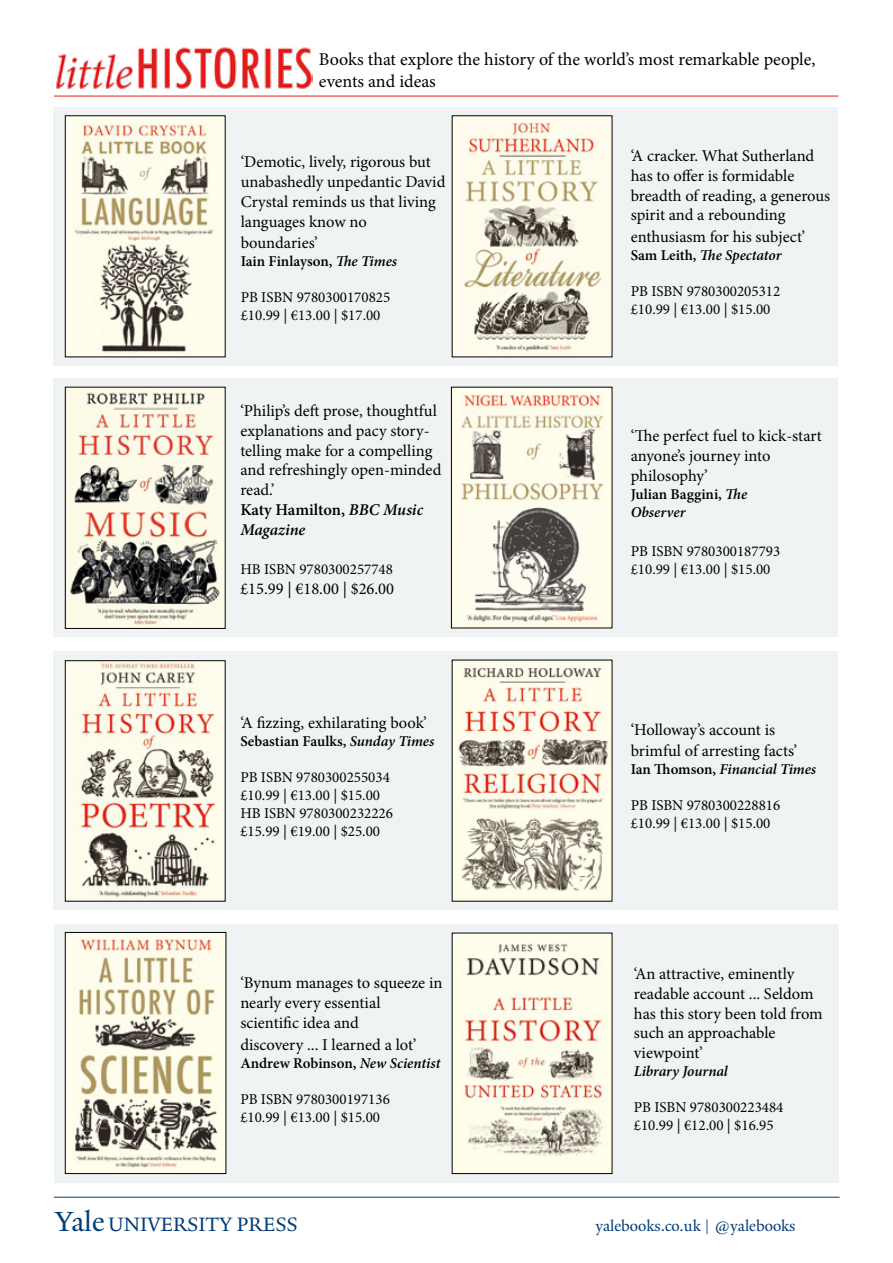
<style>
.page{position:relative;width:893px;height:1263px;background:#fff}
.page>*{position:absolute;margin:0;border:0;box-sizing:border-box;transform-origin:0 0}
.t1{font:21px "Yale New";color:#013d77}
.t2{font:18px/21.6px "Minion Pro";letter-spacing:-.005em;color:#000}
.t3{font:16.5px/19.8px "Minion Pro";color:#000}
.t4{font:16.5px "Yale New";color:#013d77}
.t5{font:15px/18px "Minion Pro";color:#000}
.t6{font:600 15px/18px "Minion Pro";color:#000}
.t7{font:italic 600 15px "Minion Pro";letter-spacing:-.01em;color:#000}
.s1{font-style:italic}
.s2{font-weight:600}
.s3{font-weight:600;font-style:italic}
.s4{font-style:normal}
.s5{font-size:30px}
</style>
<div class="page">
<div style="left:53px;top:107px;width:784px;height:259px;background:#f0f3f4"></div>
<div style="left:53px;top:379px;width:784px;height:258px;background:#f0f3f4"></div>
<div style="left:53px;top:651px;width:784px;height:259px;background:#f0f3f4"></div>
<div style="left:55px;top:924px;width:784px;height:258px;background:#f0f3f4"></div>
<img style="left:56px;top:47px;width:256px;height:42px">
<img style="left:67px;top:389px;width:156px;height:238px">
<div style="left:65px;top:387px;width:160px;height:242px;border:1px solid #000"></div>
<img style="left:67px;top:118px;width:156px;height:237px">
<div style="left:65px;top:116px;width:160px;height:241px;border:1px solid #000"></div>
<img style="left:67px;top:662px;width:156px;height:237px">
<div style="left:65px;top:660px;width:160px;height:241px;border:1px solid #000"></div>
<img style="left:67px;top:934px;width:157px;height:238px">
<div style="left:65px;top:932px;width:161px;height:242px;border:1px solid #000"></div>
<img style="left:454px;top:935px;width:156px;height:237px">
<img style="left:454px;top:662px;width:156px;height:237px">
<img style="left:454px;top:118px;width:156px;height:237px">
<img style="left:453px;top:389px;width:157px;height:237px">
<div style="left:451px;top:387px;width:161px;height:241px;border:1px solid #000"></div>
<hr style="left:54px;top:96px;width:784px;height:1px;background:#e4201a">
<hr style="left:54px;top:1197px;width:786px;height:1px;background:#013d77">
<p class="t2" style="left:319px;top:49px;width:498px">Books that explore the history of the world’s most remarkable people, events and ideas</p>
<p class="t3" style="left:241px;top:152px;width:206px">‘Demotic, lively, rigorous but unabashedly unpedantic David<br>Crystal reminds us that living languages know no</p>
<p class="t3" style="left:241px;top:233px;width:79px">boundaries’</p>
<p class="t6" style="left:241px;top:252px;width:158px">Iain Finlayson, <span class="s1">The Times</span></p>
<p class="t5" style="left:241px;top:288px;width:151px">PB ISBN 9780300170825 £10.99 | €13.00 | $17.00</p>
<p class="t3" style="left:240px;top:401px;width:203px">‘Philip’s deft prose, thoughtful explanations and pacy story&shy;telling make for a compelling and refreshingly open-minded read.’<br><span class="s2">Katy Hamilton,</span> <span class="s3">BBC Music<br>Magazine</span></p>
<p class="t5" style="left:240px;top:561px;width:154px">HB ISBN 9780300257748</p>
<p class="t3" style="left:240px;top:579px;width:155px">£15.99 | €18.00 | $26.00</p>
<p class="t3" style="left:240px;top:713px;width:188px">‘A fizzing, exhilarating book’</p>
<p class="t6" style="left:240px;top:732px;width:195px">Sebastian Faulks, <span class="s1">Sunday Times</span></p>
<p class="t5" style="left:240px;top:768px;width:154px">PB ISBN 9780300255034 £10.99 | €13.00 | $15.00<br>HB ISBN 9780300232226 £15.99 | €19.00 | $25.00</p>
<p class="t3" style="left:240px;top:973px;width:204px">‘Bynum manages to squeeze in nearly every essential scientific idea and</p>
<p class="t3" style="left:240px;top:1034px;width:178px">discovery ... I learned a lot’</p>
<p class="t6" style="left:240px;top:1054px;width:202px">Andrew Robinson, <span class="s1">New Scientist</span></p>
<p class="t5" style="left:240px;top:1090px;width:151px">PB ISBN 9780300197136 £10.99 | €13.00 | $15.00</p>
<p class="t3" style="left:631px;top:146px;width:201px">‘A cracker. What Sutherland has to offer is formidable breadth of reading, a generous spirit and a rebounding</p>
<p class="t3" style="left:631px;top:227px;width:176px">enthusiasm for his subject’</p>
<p class="t7" style="left:631px;top:245px;width:152px"><span class="s4">Sam Leith,</span> The Spectator</p>
<p class="t5" style="left:631px;top:282px;width:151px">PB ISBN 9780300205312 £10.99 | €13.00 | $15.00</p>
<p class="t3" style="left:631px;top:426px;width:193px">‘The perfect fuel to kick-start anyone’s journey into philosophy’</p>
<p class="t6" style="left:631px;top:485px;width:118px">Julian Baggini, <span class="s1">The<br>Observer</span></p>
<p class="t5" style="left:631px;top:543px;width:151px">PB ISBN 9780300187793 £10.99 | €13.00 | $15.00</p>
<p class="t3" style="left:631px;top:718px;width:168px;line-height:21.6px">‘Holloway’s account is brimful of arresting facts’</p>
<p class="t7" style="left:631px;top:759px;width:187px"><span class="s4">Ian Thomson,</span> Financial Times</p>
<p class="t5" style="left:631px;top:796px;width:151px">PB ISBN 9780300228816 £10.99 | €13.00 | $15.00</p>
<p class="t3" style="left:634px;top:964px;width:190px">‘An attractive, eminently readable account ... Seldom has this story been told from such an approachable viewpoint’</p>
<p class="t7" style="left:634px;top:1061px;width:95px">Library Journal</p>
<p class="t5" style="left:634px;top:1098px;width:151px">PB ISBN 9780300223484 £10.99 | €12.00 | $16.95</p>
<p class="t1" style="left:55px;top:1211px;width:244px"><span class="s5">Yale</span> UNIVERSITY PRESS</p>
<p class="t4" style="left:595px;top:1216px;width:202px">yalebooks.co.uk | @yalebooks</p>
</div>
